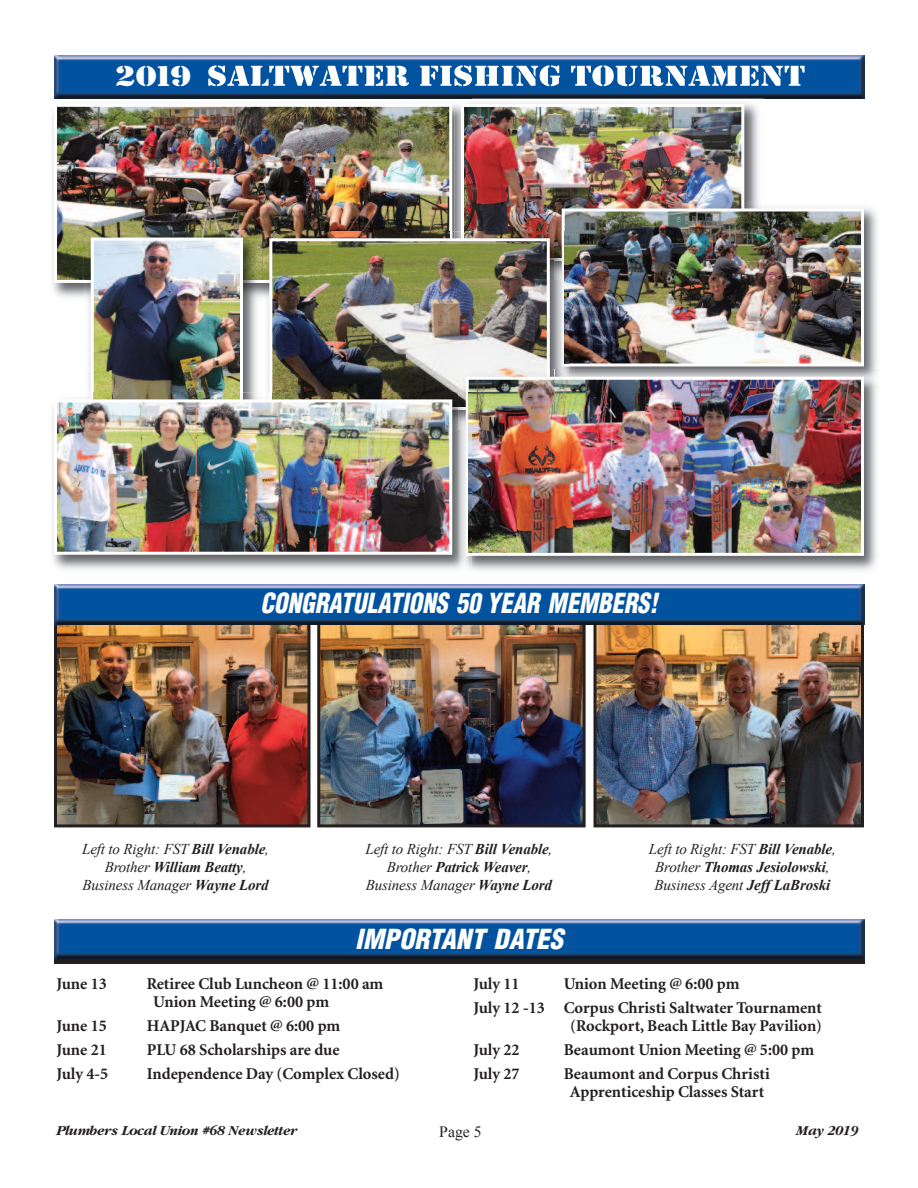
<style>
.page{position:relative;width:918px;height:1188px;background:#fff}
.page>*{position:absolute;margin:0;border:0;box-sizing:border-box;transform-origin:0 0}
.t1{font:30px "Stencil D";color:#fff;scale:1.25 1}
.t2{font:italic 900 condensed 27px "Helvetica";letter-spacing:.005em;color:#fff;scale:.9 1}
.t3{font:italic 900 condensed 27px "Helvetica";letter-spacing:.005em;color:#fff}
.t4{font:700 16.5px/18px "Minion";color:#231f20;text-align:center}
.t5{font:15.75px "Times New Roman";color:#231f20}
.t6{font:italic 15px/18px "Times New Roman";letter-spacing:-.01em;color:#231f20;text-align:center}
.t7{font:italic 700 15px/18px "Times New Roman";letter-spacing:-.01em;color:#231f20;text-align:center}
.t8{font:italic 700 14.25px "Garamond";letter-spacing:-.025em;color:#231f20}
.s1{font-weight:700}
.s2{font-weight:400}
</style>
<div class="page">
<img style="left:54px;top:56px;width:810px;height:42px">
<svg style="left:208px;top:65px;width:201px;height:21px"></svg>
<svg style="left:420px;top:65px;width:140px;height:21px"></svg>
<svg style="left:571px;top:65px;width:234px;height:21px"></svg>
<img style="left:52px;top:98px;width:403px;height:200px">
<img style="left:54px;top:97px;width:710px;height:1px">
<img style="left:58px;top:108px;width:390px;height:171px">
<div style="left:54px;top:104px;width:398px;height:179px;border:3px solid #fff"></div>
<img style="left:84px;top:230px;width:178px;height:163px">
<img style="left:95px;top:242px;width:144px;height:151px">
<div style="left:91px;top:238px;width:152px;height:208px;border:3px solid #fff"></div>
<img style="left:455px;top:98px;width:309px;height:133px">
<svg style="left:455px;top:97px;width:17px;height:1px"></svg>
<img style="left:465px;top:108px;width:275px;height:123px">
<div style="left:461px;top:104px;width:283px;height:156px;border:3px solid #fff"></div>
<img style="left:569px;top:280px;width:309px;height:90px">
<img style="left:764px;top:207px;width:113px;height:73px">
<img style="left:555px;top:260px;width:7px;height:20px">
<img style="left:741px;top:202px;width:23px;height:6px">
<img style="left:555px;top:202px;width:186px;height:29px">
<img style="left:566px;top:212px;width:294px;height:150px">
<div style="left:562px;top:208px;width:302px;height:158px;border:3px solid #fff"></div>
<img style="left:267px;top:280px;width:288px;height:113px">
<img style="left:263px;top:231px;width:189px;height:52px">
<img style="left:550px;top:257px;width:5px;height:23px">
<img style="left:455px;top:231px;width:6px;height:7px">
<img style="left:461px;top:231px;width:101px;height:26px">
<img style="left:555px;top:280px;width:14px;height:90px">
<svg style="left:555px;top:257px;width:7px;height:3px"></svg>
<img style="left:562px;top:231px;width:7px;height:135px">
<img style="left:565px;top:231px;width:4px;height:132px">
<img style="left:273px;top:242px;width:273px;height:151px">
<div style="left:269px;top:238px;width:281px;height:172px;border:3px solid #fff"></div>
<img style="left:472px;top:386px;width:405px;height:185px">
<img style="left:550px;top:370px;width:19px;height:7px">
<img style="left:547px;top:370px;width:3px;height:7px">
<img style="left:459px;top:370px;width:88px;height:23px">
<img style="left:470px;top:381px;width:390px;height:171px">
<div style="left:466px;top:377px;width:398px;height:179px;border:3px solid #fff"></div>
<img style="left:52px;top:406px;width:407px;height:164px">
<img style="left:94px;top:393px;width:146px;height:6px">
<img style="left:452px;top:407px;width:7px;height:22px">
<img style="left:269px;top:393px;width:197px;height:14px">
<img style="left:459px;top:429px;width:13px;height:140px">
<img style="left:459px;top:410px;width:7px;height:19px">
<svg style="left:459px;top:407px;width:7px;height:3px"></svg>
<img style="left:466px;top:393px;width:6px;height:163px">
<img style="left:469px;top:393px;width:3px;height:160px">
<img style="left:58px;top:403px;width:390px;height:148px">
<div style="left:54px;top:399px;width:398px;height:156px;border:3px solid #fff"></div>
<div style="left:54px;top:919px;width:810px;height:45px;background:#231f20"></div>
<img style="left:54px;top:919px;width:810px;height:40px">
<img style="left:58px;top:624px;width:248px;height:199px">
<div style="left:54px;top:613px;width:256px;height:214px;border:3px solid #231f20"></div>
<img style="left:321px;top:624px;width:261px;height:199px">
<div style="left:317px;top:613px;width:269px;height:214px;border:3px solid #231f20"></div>
<img style="left:597px;top:624px;width:263px;height:199px">
<div style="left:593px;top:611px;width:271px;height:216px;border:3px solid #231f20"></div>
<img style="left:54px;top:585px;width:810px;height:39px">
<h1 class="t1" style="left:116px;top:58px;width:62px">2019</h1>
<h2 class="t2" style="left:260px;top:588px;width:443px">CONGRATULATIONS 50 YEAR MEMBERS!</h2>
<p class="t6" style="left:82px;top:840px;width:188px">Left to Right: FST <span class="s1">Bill Venable</span>,<br>Brother <span class="s1">William Beatty</span>,<br>Business Manager <span class="s1">Wayne Lord</span></p>
<p class="t6" style="left:366px;top:840px;width:188px">Left to Right: FST <span class="s1">Bill Venable</span>,<br>Brother <span class="s1">Patrick Weaver</span>,<br>Business Manager <span class="s1">Wayne Lord</span></p>
<p class="t7" style="left:649px;top:840px;width:188px"><span class="s2">Left to Right: FST</span> Bill Venable<span class="s2">,<br>Brother</span> Thomas Jesiolowski<span class="s2">,<br>Business Agent</span> Jeff LaBroski</p>
<h2 class="t3" style="left:355px;top:924px;width:209px">IMPORTANT DATES</h2>
<p class="t4" style="left:57px;top:976px;width:52px">June 13</p>
<p class="t4" style="left:153px;top:976px;width:232px;text-align:left;text-indent:-7px">Retiree Club Luncheon @ 11:00 am<br>Union Meeting @ 6:00 pm</p>
<p class="t4" style="left:57px;top:1018px;width:52px">June 15</p>
<p class="t4" style="left:147px;top:1018px;width:195px">HAPJAC Banquet @ 6:00 pm</p>
<p class="t4" style="left:57px;top:1042px;width:52px">June 21</p>
<p class="t4" style="left:147px;top:1042px;width:194px">PLU 68 Scholarships are due</p>
<p class="t4" style="left:57px;top:1066px;width:53px">July 4-5</p>
<p class="t4" style="left:147px;top:1066px;width:255px">Independence Day (Complex Closed)</p>
<p class="t4" style="left:474px;top:976px;width:48px">July 11</p>
<p class="t4" style="left:474px;top:973px;width:350px;line-height:24px">Union Meeting @ 6:00 pm<br>July 12 -13 Corpus Christi Saltwater Tournament</p>
<p class="t4" style="left:570px;top:1018px;width:253px">(Rockport, Beach Little Bay Pavilion)</p>
<p class="t4" style="left:474px;top:1042px;width:48px">July 22</p>
<p class="t4" style="left:564px;top:1042px;width:252px">Beaumont Union Meeting @ 5:00 pm</p>
<p class="t4" style="left:474px;top:1066px;width:48px">July 27</p>
<p class="t4" style="left:564px;top:1066px;width:208px">Beaumont and Corpus Christi<br>Apprenticeship Classes Start</p>
<p class="t8" style="left:57px;top:1121px;width:243px">Plumbers Local Union #68 Newsletter</p>
<p class="t5" style="left:439px;top:1123px;width:44px">Page 5</p>
<p class="t8" style="left:797px;top:1121px;width:64px">May 2019</p>
</div>
